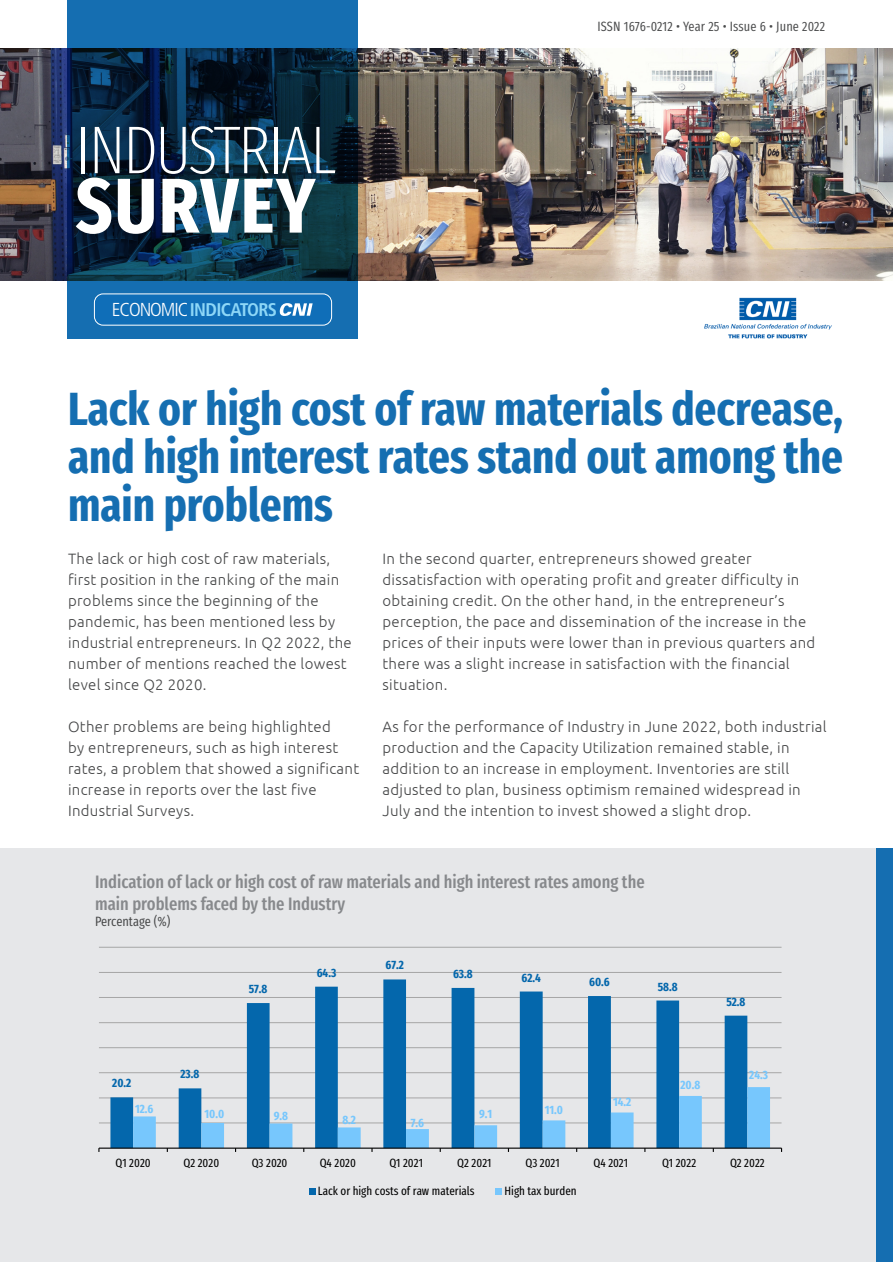
<style>
.page{position:relative;width:893px;height:1263px;background:#fff}
.page>*{position:absolute;margin:0;border:0;box-sizing:border-box;transform-origin:0 0}
.t1{font:700 77.55px "Fira Sans Compressed";letter-spacing:.03em;color:#fff}
.t2{font:200 67.65px "Fira Sans Compressed";letter-spacing:-.04em;color:#fff}
.Titulo_da_capa{font:700 46.5px/48px "Fira Sans Compressed";color:#156eb1;text-align:justify}
.t3{font:700 condensed 18.3px "Frutiger LT Pro";letter-spacing:-.035em;color:#8dd7f7}
.Titulo_do_grafico{font:500 18px/21.6px "Fira Sans Compressed";color:#87898c}
.Texto_corrido{font:300 15px/21px "Ubuntu";letter-spacing:.02em;color:#454647}
.cabecalho_issn_ano_n{font:13.5px "Fira Sans Compressed";letter-spacing:.01em;color:#4b4c4d}
.Titulo_do_grafico-2{font:13.5px "Fira Sans Compressed";color:#454647}
.t4{font:12px "Fira Sans Compressed";color:#000}
.t5{font:700 12px "Fira Sans Compressed";color:#0467ac}
.t6{font:700 12px "Fira Sans Compressed";letter-spacing:-.005em;color:#77c7fd}
.s1{font-weight:300;font-size:18.75px;color:#fff}
</style>
<div class="page">
<img style="left:0;top:49px;width:893px;height:232px">
<svg style="left:68px;top:0;width:290px;height:338px;background:#0b3a5b"></svg>
<div style="left:0;top:848px;width:893px;height:414px;background:#e6e7e9"></div>
<div style="left:877px;top:848px;width:16px;height:414px;background:#156eb1"></div>
<img style="left:704px;top:298px;width:128px;height:40px">
<div style="left:94px;top:294px;width:238px;height:31px;background:#0f6eb8;border-radius:9px"></div>
<div style="left:94px;top:293px;width:238px;height:33px;border:1px solid #fff;border-radius:9px"></div>
<svg style="left:279px;top:303px;width:34px;height:13px"></svg>
<hr style="left:99px;top:1123px;width:682px;height:1px;background:#a6a6a6">
<hr style="left:99px;top:1098px;width:682px;height:1px;background:#a6a6a6">
<hr style="left:99px;top:1072px;width:682px;height:1px;background:#a6a6a6">
<hr style="left:99px;top:1047px;width:682px;height:1px;background:#a6a6a6">
<hr style="left:99px;top:1022px;width:682px;height:1px;background:#a6a6a6">
<hr style="left:99px;top:997px;width:682px;height:1px;background:#a6a6a6">
<hr style="left:99px;top:972px;width:682px;height:1px;background:#a6a6a6">
<hr style="left:99px;top:947px;width:682px;height:1px;background:#a6a6a6">
<svg style="left:110px;top:979px;width:637px;height:168px"></svg>
<hr style="left:99px;top:1147px;width:682px;height:2px;background:#000">
<svg style="left:133px;top:1087px;width:637px;height:65px"></svg>
<svg style="left:309px;top:1188px;width:6px;height:6px"></svg>
<div style="left:495px;top:1188px;width:7px;height:6px;background:#77c7fd"></div>
<p class="t2" style="left:76px;top:102px;width:262px">INDUSTRIAL</p>
<p class="t1" style="left:76px;top:141px;width:241px">SURVEY</p>
<p class="t3" style="left:112px;top:299px;width:167px"><span class="s1">ECONOMIC</span>INDICATORS</p>
<p class="cabecalho_issn_ano_n" style="left:597px;top:16px;width:229px">ISSN 1676-0212 • Year 25 • Issue 6 • June 2022</p>
<p class="Titulo_da_capa" style="left:68px;top:382px;width:777px">Lack or high cost of raw materials decrease, and high interest rates stand out among the main problems</p>
<p class="Texto_corrido" style="left:68px;top:548px;width:285px">The lack or high cost of raw materials, first position in the ranking of the main problems since the beginning of the pandemic, has been mentioned less by industrial entrepreneurs. In Q2 2022, the number of mentions reached the lowest level since Q2 2020.</p>
<p class="Texto_corrido" style="left:68px;top:716px;width:293px">Other problems are being highlighted<br>by entrepreneurs, such as high interest rates, a problem that showed a significant increase in reports over the last five Industrial Surveys.</p>
<p class="Texto_corrido" style="left:382px;top:548px;width:434px">In the second quarter, entrepreneurs showed greater dissatisfaction with operating profit and greater difficulty in obtaining credit. On the other hand, in the entrepreneur’s perception, the pace and dissemination of the increase in the prices of their inputs were lower than in previous quarters and there was a slight increase in satisfaction with the financial situation.</p>
<p class="Texto_corrido" style="left:382px;top:716px;width:446px">As for the performance of Industry in June 2022, both industrial production and the Capacity Utilization remained stable, in addition to an increase in employment. Inventories are still adjusted to plan, business optimism remained widespread in July and the intention to invest showed a slight drop.</p>
<p class="Titulo_do_grafico" style="left:95px;top:870px;width:551px">Indication of lack or high cost of raw materials and high interest rates among the main problems faced by the Industry</p>
<p class="Titulo_do_grafico-2" style="left:95px;top:911px;width:77px">Percentage (%)</p>
<p class="t5" style="left:249px;top:979px;width:20px">57.8</p>
<p class="t5" style="left:317px;top:962px;width:21px">64.3</p>
<p class="t5" style="left:385px;top:955px;width:20px">67.2</p>
<p class="t5" style="left:453px;top:964px;width:21px">63.8</p>
<p class="t5" style="left:521px;top:967px;width:21px">62.4</p>
<p class="t5" style="left:589px;top:972px;width:22px">60.6</p>
<p class="t5" style="left:658px;top:976px;width:21px">58.8</p>
<p class="t5" style="left:112px;top:1073px;width:20px">20.2</p>
<p class="t6" style="left:135px;top:1098px;width:20px">12.6</p>
<p class="t5" style="left:181px;top:1064px;width:20px">23.8</p>
<p class="t6" style="left:205px;top:1103px;width:21px">10.0</p>
<p class="t6" style="left:274px;top:1105px;width:16px">9.8</p>
<p class="t6" style="left:342px;top:1109px;width:15px">8.2</p>
<p class="t6" style="left:411px;top:1112px;width:15px">7.6</p>
<p class="t6" style="left:479px;top:1104px;width:15px">9.1</p>
<p class="t6" style="left:545px;top:1099px;width:20px">11.0</p>
<p class="t6" style="left:613px;top:1091px;width:20px">14.2</p>
<p class="t6" style="left:680px;top:1075px;width:21px">20.8</p>
<p class="t5" style="left:726px;top:991px;width:21px">52.8</p>
<p class="t6" style="left:749px;top:1064px;width:20px">24.3</p>
<p class="t4" style="left:116px;top:1153px;width:37px">Q1 2020</p>
<p class="t4" style="left:184px;top:1153px;width:37px">Q2 2020</p>
<p class="t4" style="left:252px;top:1153px;width:37px">Q3 2020</p>
<p class="t4" style="left:320px;top:1153px;width:38px">Q4 2020</p>
<p class="t4" style="left:389px;top:1153px;width:35px">Q1 2021</p>
<p class="t4" style="left:457px;top:1153px;width:36px">Q2 2021</p>
<p class="t4" style="left:525px;top:1153px;width:36px">Q3 2021</p>
<p class="t4" style="left:594px;top:1153px;width:36px">Q4 2021</p>
<p class="t4" style="left:662px;top:1153px;width:36px">Q1 2022</p>
<p class="t4" style="left:730px;top:1153px;width:36px">Q2 2022</p>
<p class="t4" style="left:318px;top:1181px;width:158px">Lack or high costs of raw materials</p>
<p class="t4" style="left:504px;top:1181px;width:74px">High tax burden</p>
</div>
